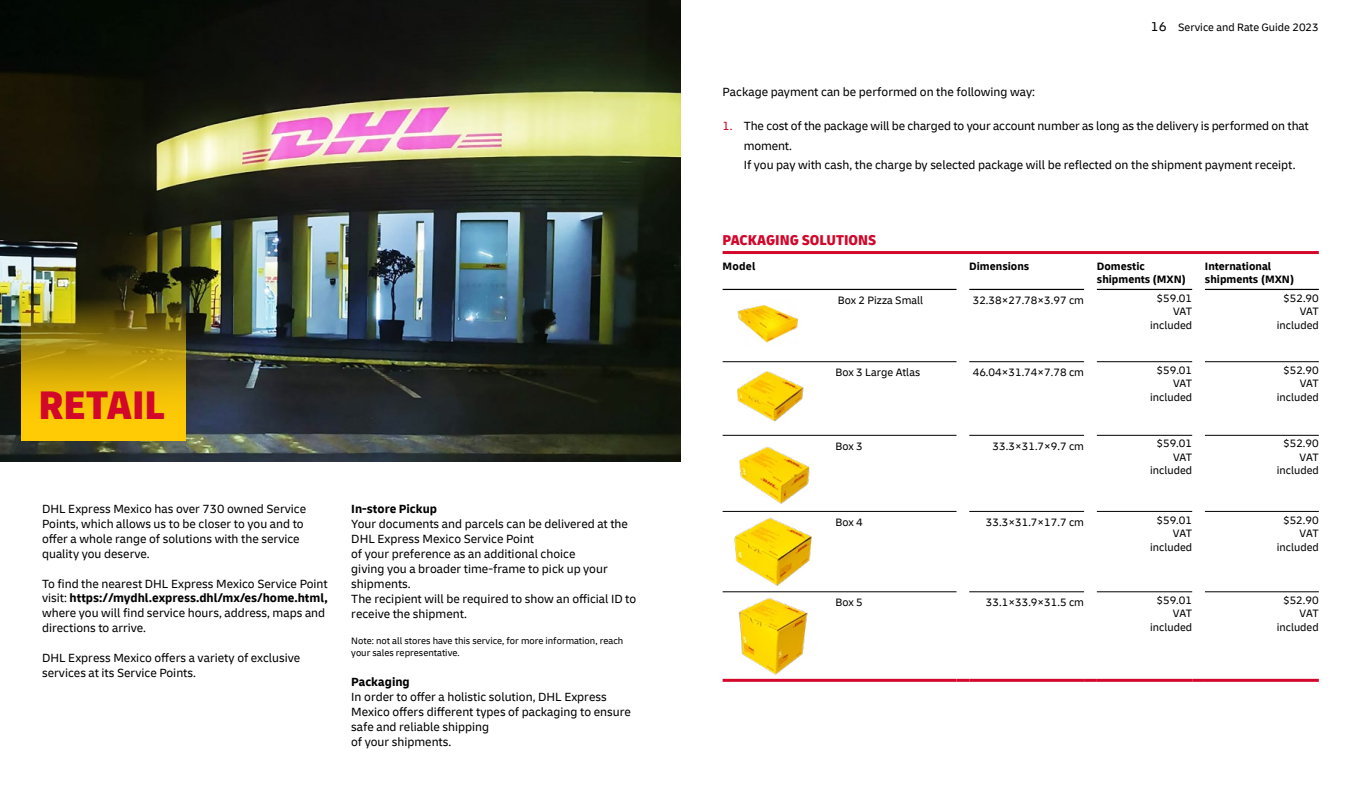
<style>
.page{position:relative;width:1361px;height:808px;background:#fff}
.page>*{position:absolute;margin:0;border:0;box-sizing:border-box;transform-origin:0 0}
.t1{font:900 condensed 42px "Delivery";color:#d3072a}
.t2{font:900 condensed 15px "Delivery";color:#d3072a}
.t3{font:12.45px/15px "Delivery";color:#000}
.t4{font:700 12.45px "Delivery";color:#000}
.t5{font:11.25px/13.5px "Delivery";color:#000;text-align:right}
.t6{font:700 11.25px/13.5px "Delivery";color:#000}
.t7{font:9.75px/11.7px "Delivery";color:#000}
.s1{font-weight:700}
.s2{font-size:13.5px}
.s3{color:#d3072a}
</style>
<div class="page">
<img style="left:0;top:0;width:680px;height:462px">
<svg style="left:956px;top:254px;width:249px;height:425px"></svg>
<svg style="left:722px;top:362px;width:234px;height:317px"></svg>
<hr style="left:1097px;top:361px;width:95px;height:1px;background:#000">
<hr style="left:1097px;top:435px;width:95px;height:1px;background:#000">
<hr style="left:1097px;top:511px;width:95px;height:1px;background:#000">
<hr style="left:722px;top:591px;width:234px;height:1px;background:#000">
<hr style="left:969px;top:591px;width:115px;height:1px;background:#000">
<hr style="left:1097px;top:591px;width:95px;height:1px;background:#000">
<hr style="left:722px;top:289px;width:234px;height:1px;background:#000">
<hr style="left:969px;top:289px;width:115px;height:1px;background:#000">
<hr style="left:1097px;top:289px;width:95px;height:1px;background:#000">
<hr style="left:1205px;top:289px;width:114px;height:1px;background:#000">
<hr style="left:722px;top:361px;width:234px;height:1px;background:#000">
<hr style="left:969px;top:361px;width:115px;height:1px;background:#000">
<hr style="left:722px;top:435px;width:234px;height:1px;background:#000">
<hr style="left:969px;top:435px;width:115px;height:1px;background:#000">
<hr style="left:1205px;top:361px;width:114px;height:1px;background:#000">
<hr style="left:1205px;top:435px;width:114px;height:1px;background:#000">
<hr style="left:1205px;top:511px;width:114px;height:1px;background:#000">
<hr style="left:1205px;top:591px;width:114px;height:1px;background:#000">
<hr style="left:722px;top:511px;width:234px;height:1px;background:#000">
<hr style="left:722px;top:679px;width:234px;height:3px;background:#d3072a">
<svg style="left:956px;top:679px;width:13px;height:3px"></svg>
<hr style="left:969px;top:679px;width:115px;height:3px;background:#d3072a">
<svg style="left:1084px;top:679px;width:13px;height:3px"></svg>
<hr style="left:1097px;top:679px;width:95px;height:3px;background:#d3072a">
<svg style="left:1192px;top:679px;width:13px;height:3px"></svg>
<hr style="left:1205px;top:679px;width:114px;height:3px;background:#d3072a">
<hr style="left:969px;top:511px;width:115px;height:1px;background:#000">
<hr style="left:722px;top:251px;width:597px;height:3px;background:#d3072a">
<img style="left:737px;top:305px;width:61px;height:38px">
<img style="left:733px;top:367px;width:76px;height:58px">
<img style="left:723px;top:513px;width:95px;height:74px">
<img style="left:725px;top:596px;width:87px;height:81px">
<img style="left:731px;top:439px;width:85px;height:68px">
<svg style="left:21px;top:290px;width:164px;height:151px;background:#be9c0d"></svg>
<h1 class="t1" style="left:39px;top:378px;width:128px">RETAIL</h1>
<p class="t3" style="left:42px;top:501px;width:266px">DHL Express Mexico has over 730 owned Service Points, which allows us to be closer to you and to offer a whole range of solutions with the service quality you deserve.</p>
<p class="t3" style="left:42px;top:576px;width:287px">To find the nearest DHL Express Mexico Service Point visit: <span class="s1">https://mydhl.express.dhl/mx/es/home.html, </span>where you will find service hours, address, maps and directions to arrive.</p>
<p class="t3" style="left:42px;top:650px;width:260px">DHL Express Mexico offers a variety of exclusive services at its Service Points.</p>
<p class="t4" style="left:351px;top:501px;width:87px">In-store Pickup</p>
<p class="t3" style="left:351px;top:516px;width:286px">Your documents and parcels can be delivered at the DHL Express Mexico Service Point<br>of your preference as an additional choice<br>giving you a broader time-frame to pick up your shipments.<br>The recipient will be required to show an official ID to receive the shipment.</p>
<p class="t7" style="left:351px;top:635px;width:273px">Note: not all stores have this service, for more information, reach your sales representative.</p>
<p class="t4" style="left:351px;top:674px;width:60px">Packaging</p>
<p class="t3" style="left:351px;top:689px;width:281px">In order to offer a holistic solution, DHL Express Mexico offers different types of packaging to ensure safe and reliable shipping<br>of your shipments.</p>
<p class="t5" style="left:1151px;top:20px;width:169px"><span class="s2">16</span> Service and Rate Guide 2023</p>
<p class="t3" style="left:722px;top:84px;width:314px">Package payment can be performed on the following way:</p>
<p class="t3" style="left:744px;top:116px;width:566px;line-height:19.5px;text-indent:-21px"><span class="s3">1.</span> The cost of the package will be charged to your account number as long as the delivery is performed on that moment.<br>If you pay with cash, the charge by selected package will be reflected on the shipment payment receipt.</p>
<p class="t2" style="left:722px;top:230px;width:155px">PACKAGING SOLUTIONS</p>
<p class="t6" style="left:722px;top:259px;width:34px">Model</p>
<p class="t6" style="left:969px;top:259px;width:62px">Dimensions</p>
<p class="t6" style="left:1097px;top:259px;width:91px">Domestic shipments (MXN)</p>
<p class="t6" style="left:1205px;top:259px;width:91px">International shipments (MXN)</p>
<p class="t5" style="left:838px;top:294px;width:87px">Box 2 Pizza Small</p>
<p class="t5" style="left:972px;top:294px;width:113px">32.38×27.78×3.97 cm</p>
<p class="t5" style="left:1150px;top:291px;width:44px">$59.01<br>VAT included</p>
<p class="t5" style="left:1276px;top:291px;width:44px">$52.90<br>VAT included</p>
<p class="t5" style="left:835px;top:365px;width:86px">Box 3 Large Atlas</p>
<p class="t5" style="left:972px;top:365px;width:113px">46.04×31.74×7.78 cm</p>
<p class="t5" style="left:1150px;top:363px;width:44px">$59.01<br>VAT included</p>
<p class="t5" style="left:1276px;top:363px;width:44px">$52.90<br>VAT included</p>
<p class="t5" style="left:835px;top:439px;width:29px">Box 3</p>
<p class="t5" style="left:992px;top:439px;width:93px">33.3×31.7×9.7 cm</p>
<p class="t5" style="left:1150px;top:437px;width:44px">$59.01<br>VAT included</p>
<p class="t5" style="left:1276px;top:437px;width:44px">$52.90<br>VAT included</p>
<p class="t5" style="left:835px;top:515px;width:29px">Box 4</p>
<p class="t5" style="left:986px;top:515px;width:100px">33.3×31.7×17.7 cm</p>
<p class="t5" style="left:1150px;top:513px;width:44px">$59.01<br>VAT included</p>
<p class="t5" style="left:1276px;top:513px;width:44px">$52.90<br>VAT included</p>
<p class="t5" style="left:835px;top:595px;width:29px">Box 5</p>
<p class="t5" style="left:986px;top:595px;width:100px">33.1×33.9×31.5 cm</p>
<p class="t5" style="left:1150px;top:593px;width:44px">$59.01<br>VAT included</p>
<p class="t5" style="left:1276px;top:593px;width:44px">$52.90<br>VAT included</p>
</div>
